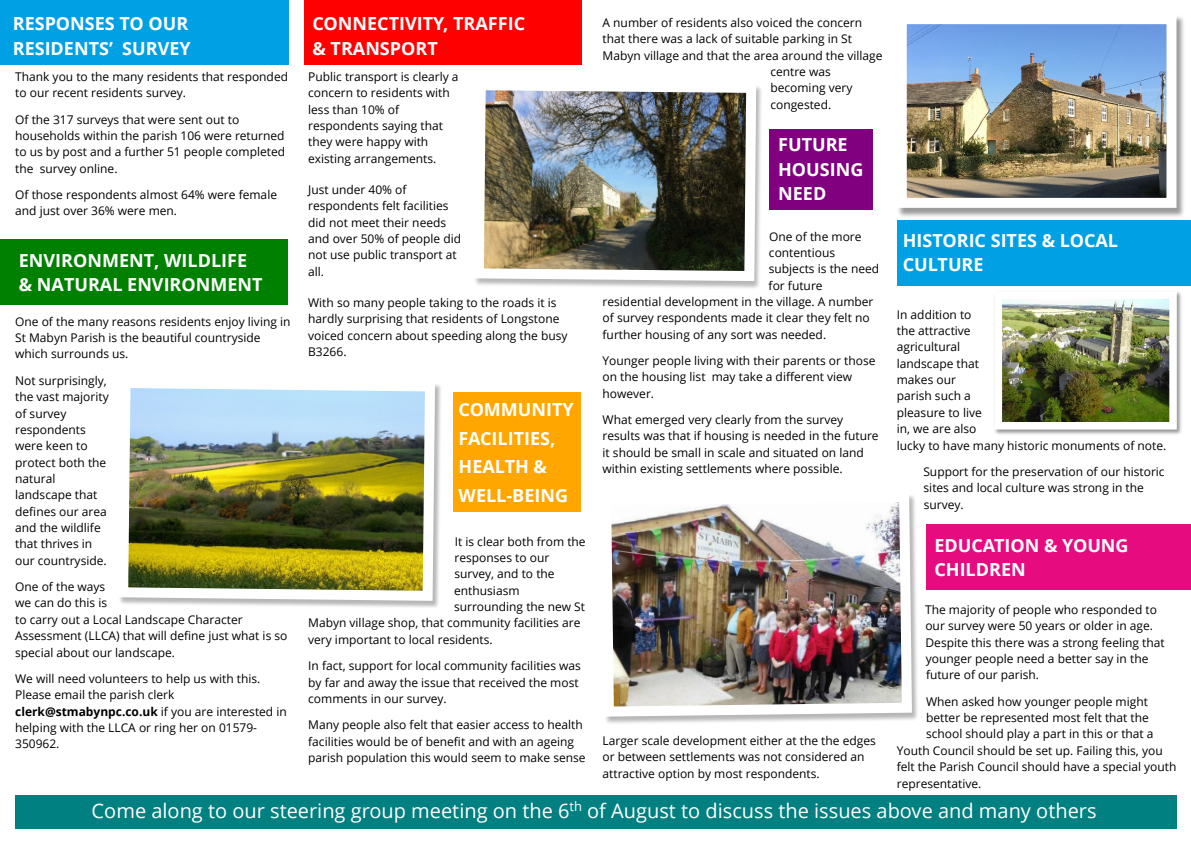
<style>
.page{position:relative;width:1191px;height:842px;background:#fff}
.page>*{position:absolute;margin:0;border:0;box-sizing:border-box;transform-origin:0 0}
.t1{font:20px "Open Sans";color:#fff}
.t2{font:700 18px/24.5px "Open Sans";color:#fff}
.t3{font:12px/16.4px "Open Sans";color:#000}
.s1{font-weight:700}
</style>
<div class="page">
<div style="left:0;top:0;width:288px;height:65px;background:#00a0e4"></div>
<img style="left:120px;top:384px;width:320px;height:222px">
<div style="left:769px;top:129px;width:103px;height:81px;background:#800080"></div>
<img style="left:475px;top:86px;width:286px;height:200px">
<div style="left:15px;top:795px;width:1161px;height:33px;background:#008080"></div>
<img style="left:606px;top:495px;width:311px;height:227px">
<div style="left:0;top:239px;width:288px;height:66px;background:#008000"></div>
<div style="left:304px;top:0;width:277px;height:65px;background:#f00"></div>
<div style="left:453px;top:393px;width:127px;height:119px;background:#ffa700"></div>
<div style="left:896px;top:220px;width:295px;height:66px;background:#00a0e4"></div>
<img style="left:995px;top:292px;width:187px;height:143px">
<img style="left:1003px;top:300px;width:164px;height:120px">
<div style="left:994px;top:291px;width:182px;height:138px;border:8px solid #fff"></div>
<img style="left:898px;top:16px;width:286px;height:201px">
<img style="left:907px;top:25px;width:258px;height:172px">
<div style="left:896px;top:14px;width:280px;height:194px;border:10px solid #fff"></div>
<div style="left:925px;top:524px;width:266px;height:65px;background:#e60c80"></div>
<h2 class="t2" style="left:13px;top:13px;width:179px">RESPONSES TO OUR<br>RESIDENTS’ SURVEY</h2>
<p class="t3" style="left:15px;top:70px;width:274px">Thank you to the many residents that responded to our recent residents survey.</p>
<p class="t3" style="left:15px;top:112px;width:271px">Of the 317 surveys that were sent out to households within the parish 106 were returned to us by post and a further 51 people completed the survey online.</p>
<p class="t3" style="left:15px;top:188px;width:263px">Of those respondents almost 64% were female and just over 36% were men.</p>
<h2 class="t2" style="left:19px;top:250px;width:245px">ENVIRONMENT, WILDLIFE &amp; NATURAL ENVIRONMENT</h2>
<p class="t3" style="left:15px;top:314px;width:277px">One of the many reasons residents enjoy living in<br>St Mabyn Parish is the beautiful countryside which surrounds us.</p>
<p class="t3" style="left:15px;top:373px;width:95px">Not surprisingly, the vast majority of survey respondents were keen to protect both the natural landscape that defines our area and the wildlife that thrives in our countryside.</p>
<p class="t3" style="left:15px;top:580px;width:274px">One of the ways<br>we can do this is<br>to carry out a Local Landscape Character<br>Assessment (LLCA) that will define just what is so special about our landscape.</p>
<p class="t3" style="left:15px;top:671px;width:273px">We will need volunteers to help us with this.<br>Please email the parish clerk <span class="s1">clerk@stmabynpc.co.uk</span> if you are interested in helping with the LLCA or ring her on 01579- 350962.</p>
<h2 class="t2" style="left:312px;top:13px;width:214px">CONNECTIVITY, TRAFFIC &amp; TRANSPORT</h2>
<p class="t3" style="left:308px;top:70px;width:152px">Public transport is clearly a concern to residents with less than 10% of respondents saying that they were happy with existing arrangements.</p>
<p class="t3" style="left:308px;top:183px;width:154px">Just under 40% of respondents felt facilities did not meet their needs and over 50% of people did not use public transport at all.</p>
<p class="t3" style="left:308px;top:296px;width:261px">With so many people taking to the roads it is hardly surprising that residents of Longstone voiced concern about speeding along the busy B3266.</p>
<h2 class="t2" style="left:458px;top:397px;width:117px;line-height:28.7px">COMMUNITY<br>FACILITIES,<br>HEALTH &amp;<br>WELL-BEING</h2>
<p class="t3" style="left:455px;top:534px;width:132px">It is clear both from the</p>
<p class="t3" style="left:454px;top:551px;width:96px">responses to our</p>
<p class="t3" style="left:454px;top:567px;width:102px">survey, and to the</p>
<p class="t3" style="left:454px;top:583px;width:67px">enthusiasm</p>
<p class="t3" style="left:454px;top:600px;width:133px">surrounding the new St</p>
<p class="t3" style="left:308px;top:616px;width:274px">Mabyn village shop, that community facilities are</p>
<p class="t3" style="left:308px;top:632px;width:186px">very important to local residents.</p>
<p class="t3" style="left:308px;top:659px;width:274px">In fact, support for local community facilities was by far and away the issue that received the most comments in our survey.</p>
<p class="t3" style="left:308px;top:718px;width:279px">Many people also felt that easier access to health facilities would be of benefit and with an ageing parish population this would seem to make sense</p>
<p class="t3" style="left:602px;top:16px;width:261px">A number of residents also voiced the concern</p>
<p class="t3" style="left:602px;top:32px;width:251px">that there was a lack of suitable parking in St</p>
<p class="t3" style="left:602px;top:48px;width:281px">Mabyn village and that the area around the village</p>
<p class="t3" style="left:770px;top:65px;width:62px">centre was</p>
<p class="t3" style="left:770px;top:81px;width:83px">becoming very</p>
<p class="t3" style="left:770px;top:97px;width:62px">congested.</p>
<h2 class="t2" style="left:778px;top:134px;width:87px">FUTURE<br>HOUSING<br>NEED</h2>
<p class="t3" style="left:769px;top:229px;width:94px">One of the more</p>
<p class="t3" style="left:769px;top:246px;width:68px">contentious</p>
<p class="t3" style="left:769px;top:262px;width:112px">subjects is the need</p>
<p class="t3" style="left:768px;top:278px;width:55px">for future</p>
<p class="t3" style="left:602px;top:295px;width:272px">residential development in the village. A number</p>
<p class="t3" style="left:602px;top:311px;width:268px">of survey respondents made it clear they felt no</p>
<p class="t3" style="left:602px;top:327px;width:225px">further housing of any sort was needed.</p>
<p class="t3" style="left:602px;top:354px;width:274px">Younger people living with their parents or those on the housing list may take a different view however.</p>
<p class="t3" style="left:602px;top:413px;width:278px">What emerged very clearly from the survey results was that if housing is needed in the future it should be small in scale and situated on land within existing settlements where possible.</p>
<p class="t3" style="left:602px;top:733px;width:275px">Larger scale development either at the the edges or between settlements was not considered an attractive option by most respondents.</p>
<h2 class="t2" style="left:902px;top:230px;width:217px">HISTORIC SITES &amp; LOCAL<br>CULTURE</h2>
<p class="t3" style="left:896px;top:307px;width:271px">In addition to<br>the attractive<br>agricultural<br>landscape that<br>makes our<br>parish such a<br>pleasure to live<br>in, we are also<br>lucky to have many historic monuments of note.</p>
<p class="t3" style="left:923px;top:464px;width:243px">Support for the preservation of our historic sites and local culture was strong in the survey.</p>
<h2 class="t2" style="left:934px;top:534px;width:196px">EDUCATION &amp; YOUNG<br>CHILDREN</h2>
<p class="t3" style="left:925px;top:603px;width:241px">The majority of people who responded to our survey were 50 years or older in age.<br>Despite this there was a strong feeling that younger people need a better say in the future of our parish.</p>
<p class="t3" style="left:926px;top:694px;width:223px">When asked how younger people might</p>
<p class="t3" style="left:926px;top:711px;width:224px">better be represented most felt that the</p>
<p class="t3" style="left:926px;top:727px;width:229px">school should play a part in this or that a</p>
<p class="t3" style="left:896px;top:743px;width:267px">Youth Council should be set up. Failing this, you</p>
<p class="t3" style="left:896px;top:760px;width:281px">felt the Parish Council should have a special youth</p>
<p class="t3" style="left:896px;top:776px;width:86px">representative.</p>
<h1 class="t1" style="left:92px;top:802px;width:1006px">Come along to our steering group meeting on the 6<sup>th</sup> of August to discuss the issues above and many others</h1>
</div>
